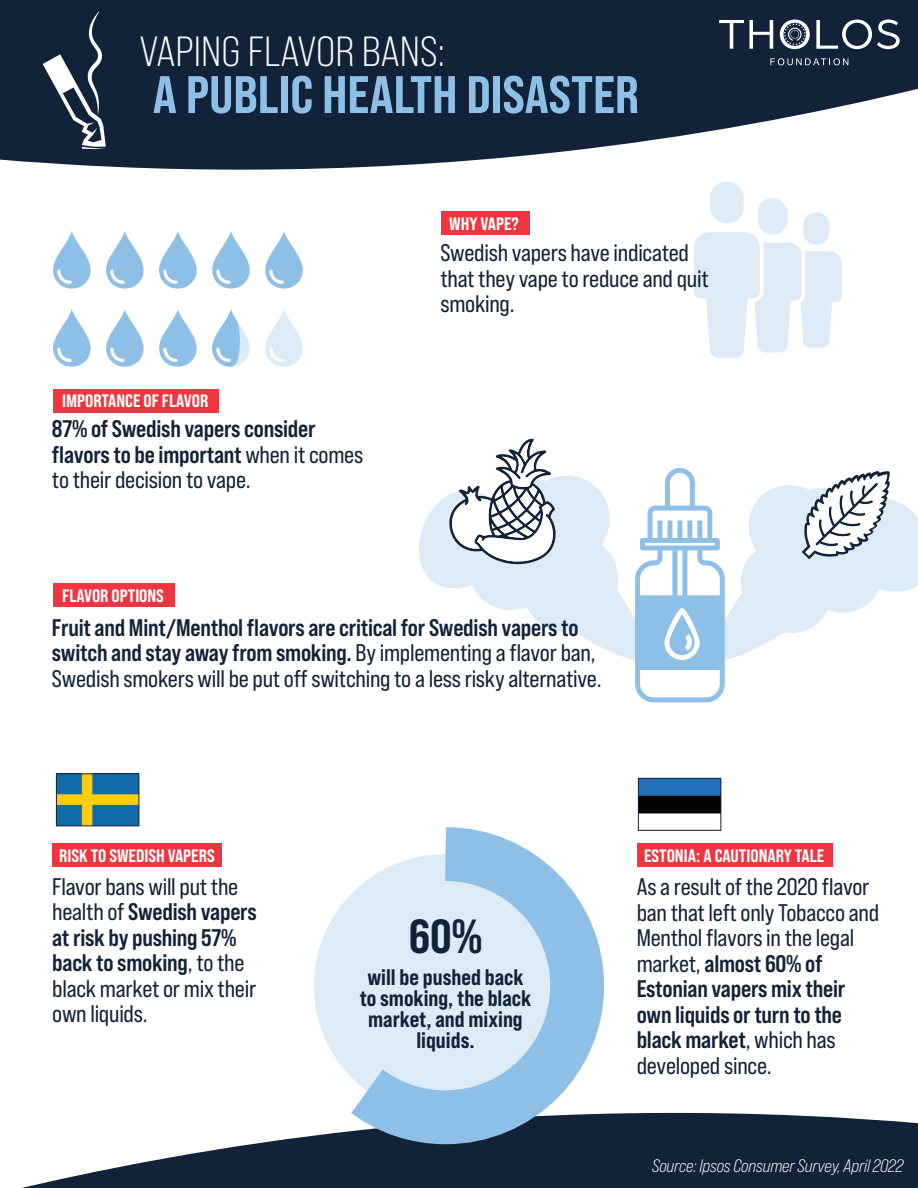
<style>
.page{position:relative;width:918px;height:1188px;background:#fff}
.page>*{position:absolute;margin:0;border:0;box-sizing:border-box;transform-origin:0 0}
.t1{font:52.65px "Bebas Neue Pro Sm E Eb";color:#8ebfe7}
.t2{font:47.85px "Bebas Neue Pro Sm E Eb";color:#122239}
.t3{font:42.15px "Bebas Neue Pro Sm E Bk";color:#f9fafb}
.t4{font:24px/25.5px "Bebas Neue Pro Sm E Bd";letter-spacing:-.01em;color:#122239}
.t5{font:24px/25.5px "Bebas Neue Pro Sm E Rg";letter-spacing:-.01em;color:#122239}
.t6{font:22.5px/21px "Bebas Neue Pro Sm E Eb";color:#122239;text-align:center}
.t7{font:18px "Bebas Neue Pro Sm E Eb";color:#fff}
.t8{font:18px "Bebas Neue Pro Sm E Bk It";letter-spacing:-.01em;color:#fff}
.s1{font-family:"Bebas Neue Pro Sm E Rg"}
</style>
<div class="page">
<div style="left:710px;top:182px;width:34px;height:41px;background:#ddebf7;border-radius:16px"></div>
<div style="left:803px;top:213px;width:26px;height:32px;background:#ddebf7;border-radius:13px"></div>
<svg style="left:694px;top:232px;width:148px;height:126px"></svg>
<div style="left:758px;top:198px;width:29px;height:37px;background:#ddebf7;border-radius:14px"></div>
<svg style="left:419px;top:438px;width:499px;height:264px"></svg>
<div style="left:53px;top:389px;width:166px;height:24px;background:#ee3540"></div>
<svg style="left:0;top:0;width:918px;height:170px;background:#313f53"></svg>
<svg style="left:43px;top:11px;width:63px;height:138px"></svg>
<svg style="left:22px;top:1112px;width:896px;height:76px;fill:#122239"></svg>
<div style="left:53px;top:583px;width:122px;height:24px;background:#ee3540"></div>
<div style="left:52px;top:843px;width:169px;height:24px;background:#ee3540"></div>
<div style="left:637px;top:843px;width:195px;height:24px;background:#ee3540"></div>
<div style="left:441px;top:211px;width:89px;height:24px;background:#ee3540"></div>
<svg style="left:53px;top:231px;width:38px;height:58px"></svg>
<svg style="left:106px;top:231px;width:38px;height:58px"></svg>
<svg style="left:159px;top:231px;width:38px;height:58px"></svg>
<svg style="left:212px;top:231px;width:38px;height:58px"></svg>
<svg style="left:265px;top:231px;width:38px;height:58px"></svg>
<svg style="left:53px;top:309px;width:38px;height:58px"></svg>
<svg style="left:106px;top:309px;width:38px;height:58px"></svg>
<svg style="left:159px;top:309px;width:38px;height:58px"></svg>
<svg style="left:265px;top:310px;width:38px;height:57px"></svg>
<svg style="left:292px;top:827px;width:339px;height:344px"></svg>
<img style="left:640px;top:780px;width:79px;height:34px">
<div style="left:638px;top:778px;width:83px;height:53px;border:1px solid #122239"></div>
<img style="left:58px;top:775px;width:79px;height:49px">
<div style="left:56px;top:773px;width:83px;height:53px;border:1px solid #122239"></div>
<svg style="left:719px;top:20px;width:54px;height:29px"></svg>
<svg style="left:816px;top:20px;width:84px;height:29px"></svg>
<svg style="left:780px;top:20px;width:30px;height:29px"></svg>
<svg style="left:770px;top:58px;width:78px;height:7px"></svg>
<svg style="left:212px;top:309px;width:38px;height:58px"></svg>
<h3 class="t3" style="left:140px;top:27px;width:307px">VAPING FLAVOR BANS:</h3>
<h1 class="t1" style="left:153px;top:63px;width:488px">A PUBLIC HEALTH DISASTER</h1>
<p class="t7" style="left:449px;top:213px;width:71px">WHY VAPE?</p>
<p class="t7" style="left:62px;top:390px;width:148px">IMPORTANCE OF FLAVOR</p>
<p class="t4" style="left:52px;top:416px;width:313px">87% of Swedish vapers consider flavors to be important <span class="s1">when it comes</span></p>
<p class="t5" style="left:52px;top:467px;width:200px">to their decision to vape.</p>
<p class="t7" style="left:62px;top:585px;width:103px">FLAVOR OPTIONS</p>
<p class="t5" style="left:440px;top:240px;width:270px">Swedish vapers have indicated that they vape to reduce and quit smoking.</p>
<p class="t4" style="left:52px;top:614px;width:545px">Fruit and Mint/Menthol flavors are critical for Swedish vapers to switch and stay away from smoking. <span class="s1">By implementing a flavor ban,</span></p>
<p class="t5" style="left:52px;top:665px;width:551px">Swedish smokers will be put off switching to a less risky alternative.</p>
<p class="t7" style="left:59px;top:845px;width:157px">RISK TO SWEDISH VAPERS</p>
<p class="t7" style="left:644px;top:845px;width:182px">ESTONIA: A CAUTIONARY TALE</p>
<p class="t5" style="left:52px;top:873px;width:188px">Flavor bans will put the</p>
<p class="t4" style="left:52px;top:899px;width:206px"><span class="s1">health of</span> Swedish vapers at risk by pushing 57% back to smoking<span class="s1">, to the</span></p>
<p class="t5" style="left:52px;top:975px;width:206px">black market or mix their own liquids.</p>
<h2 class="t2" style="left:409px;top:908px;width:75px">60%</h2>
<p class="t6" style="left:360px;top:966px;width:173px">will be pushed back to smoking, the black market, and mixing liquids.</p>
<p class="t5" style="left:637px;top:874px;width:244px">As a result of the 2020 flavor ban that left only Tobacco and<br>Menthol flavors in the legal</p>
<p class="t4" style="left:637px;top:950px;width:210px"><span class="s1">market,</span> almost 60% of<br>Estonian vapers mix their own liquids or turn to the black market<span class="s1">, which has</span></p>
<p class="t5" style="left:637px;top:1052px;width:137px">developed since.</p>
<p class="t8" style="left:652px;top:1156px;width:253px">Source: Ipsos Consumer Survey, April 2022</p>
</div>
